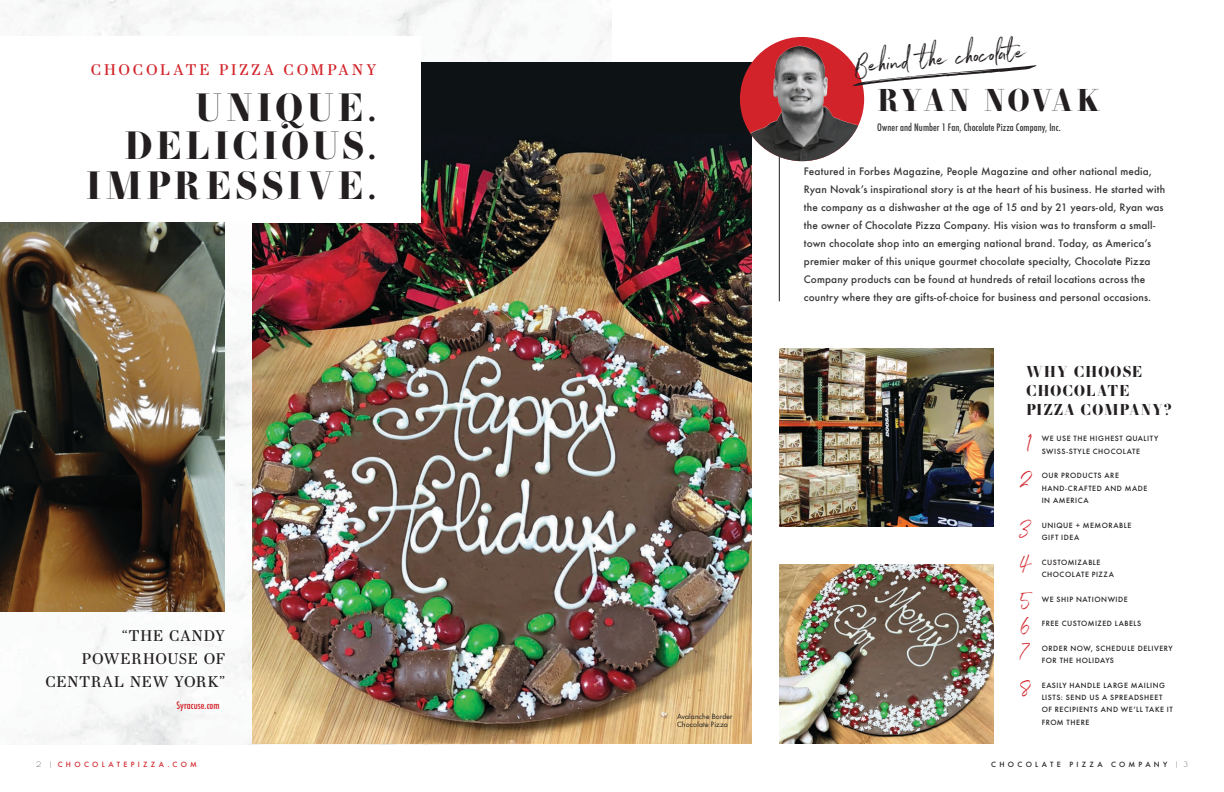
<style>
.page{position:relative;width:1224px;height:792px;background:#fff}
.page>*{position:absolute;margin:0;border:0;box-sizing:border-box;transform-origin:0 0}
.Big_Title{font:700 37.5px "Essonnes Headline";letter-spacing:.1em;color:#231f20}
.Big_Title-2{font:700 37.5px "Essonnes Headline";letter-spacing:.08em;color:#231f20}
.t1{font:30.2px "Northwell Alt";color:#231f20}
.Big_Title-3{font:700 30px "Essonnes Headline";letter-spacing:.05em;color:#231f20}
.t2{font:24px "Northwell Alt";color:#d2232a}
.Big_Title-4{font:15px/23px "Essonnes Text";letter-spacing:.055em;color:#231f20;text-align:right}
.Big_Title-5{font:700 15px/19px "Essonnes Headline";letter-spacing:.05em;color:#231f20}
.Big_Title-6{font:15px "Essonnes Text";letter-spacing:.19em;color:#d2232a}
.Black_Body_Text{font:500 10px/18px "Futura";letter-spacing:.015em;color:#383738}
.Black_Body_Text-2{font:500 condensed 10px "Futura";letter-spacing:.005em;color:#383738}
.Black_Body_Text-3{font:500 condensed 10px "Futura";letter-spacing:.005em;color:#d2232a}
.t3{font:500 7px/12.3px "Futura";letter-spacing:.075em;color:#231f20}
.t4{font:7px/8.4px "Futura";letter-spacing:.015em;color:#231f20}
.t5{font:500 7px "Futura";letter-spacing:.475em;color:#231f20}
.t6{font:500 7px "Futura";letter-spacing:.475em;color:#d2232a}
.s1{font-family:"Modulus";font-weight:400;font-size:8px;color:#231f20}
.s2{font-family:"Modulus";font-weight:400;font-size:8px}
</style>
<div class="page">
<img style="left:5px;top:0;width:607px;height:744px">
<div style="left:252px;top:63px;width:500px;height:681px;background:#0d1315"></div>
<img style="left:252px;top:135px;width:500px;height:609px">
<div style="left:0;top:36px;width:420px;height:186px;background:#fff"></div>
<img style="left:0;top:222px;width:225px;height:390px">
<img style="left:780px;top:348px;width:213px;height:179px">
<img style="left:780px;top:565px;width:213px;height:178px">
<hr style="left:779px;top:150px;width:1px;height:151px;background:#231f20">
<img style="left:740px;top:37px;width:124px;height:124px;border-radius:62px">
<svg style="left:852px;top:65px;width:185px;height:21px"></svg>
<p class="Big_Title-6" style="left:91px;top:58px;width:287px">CHOCOLATE PIZZA COMPANY</p>
<p class="Big_Title" style="left:195px;top:80px;width:183px">UNIQUE.</p>
<p class="Big_Title-2" style="left:124px;top:118px;width:253px">DELICIOUS.</p>
<p class="Big_Title" style="left:86px;top:158px;width:292px">IMPRESSIVE.</p>
<p class="Big_Title-4" style="left:45px;top:624px;width:181px">“THE CANDY<br>POWERHOUSE OF<br>CENTRAL NEW YORK”</p>
<p class="Black_Body_Text-3" style="left:177px;top:699px;width:45px">Syracuse.com</p>
<p class="t4" style="left:677px;top:712px;width:57px">Avalanche Border<br>Chocolate Pizza</p>
<p class="t1" style="left:855px;top:44px;width:172px;rotate:-5deg">Behind the chocolate</p>
<p class="Big_Title-3" style="left:877px;top:79px;width:224px">RYAN NOVAK</p>
<p class="Black_Body_Text-2" style="left:877px;top:121px;width:185px">Owner and Number 1 Fan, Chocolate Pizza Company, Inc.</p>
<p class="Black_Body_Text" style="left:804px;top:162px;width:363px">Featured in Forbes Magazine, People Magazine and other national media, Ryan Novak’s inspirational story is at the heart of his business. He started with the company as a dishwasher at the age of 15 and by 21 years-old, Ryan was the owner of Chocolate Pizza Company. His vision was to transform a small&shy;town chocolate shop into an emerging national brand. Today, as America’s premier maker of this unique gourmet chocolate specialty, Chocolate Pizza Company products can be found at hundreds of retail locations across the country where they are gifts-of-choice for business and personal occasions.</p>
<p class="Big_Title-5" style="left:1026px;top:361px;width:147px">WHY CHOOSE<br>CHOCOLATE<br>PIZZA COMPANY?</p>
<p class="t3" style="left:1042px;top:433px;width:118px">WE USE THE HIGHEST QUALITY<br>SWISS-STYLE CHOCOLATE</p>
<p class="t3" style="left:1042px;top:469px;width:107px">OUR PRODUCTS ARE<br>HAND-CRAFTED AND MADE<br>IN AMERICA</p>
<p class="t3" style="left:1042px;top:519px;width:91px">UNIQUE + MEMORABLE<br>GIFT IDEA</p>
<p class="t3" style="left:1042px;top:556px;width:74px">CUSTOMIZABLE<br>CHOCOLATE PIZZA</p>
<p class="t3" style="left:1042px;top:593px;width:88px">WE SHIP NATIONWIDE</p>
<p class="t3" style="left:1042px;top:617px;width:101px">FREE CUSTOMIZED LABELS</p>
<p class="t3" style="left:1042px;top:642px;width:132px">ORDER NOW, SCHEDULE DELIVERY<br>FOR THE HOLIDAYS</p>
<p class="t3" style="left:1042px;top:679px;width:133px">EASILY HANDLE LARGE MAILING<br>LISTS: SEND US A SPREADSHEET<br>OF RECIPIENTS AND WE’LL TAKE IT<br>FROM THERE</p>
<p class="t2" style="left:1026px;top:425px;width:8px">1</p>
<p class="t2" style="left:1020px;top:463px;width:14px">2</p>
<p class="t2" style="left:1020px;top:512px;width:12px">3</p>
<p class="t2" style="left:1020px;top:548px;width:14px">4</p>
<p class="t2" style="left:1020px;top:585px;width:13px">5</p>
<p class="t2" style="left:1020px;top:609px;width:12px">6</p>
<p class="t2" style="left:1020px;top:635px;width:11px">7</p>
<p class="t2" style="left:1020px;top:672px;width:13px">8</p>
<p class="t6" style="left:36px;top:759px;width:162px"><span class="s1">2 |</span> CHOCOLATEPIZZA.COM</p>
<p class="t5" style="left:991px;top:760px;width:198px">CHOCOLATE PIZZA COMPANY <span class="s2">| 3</span></p>
</div>
